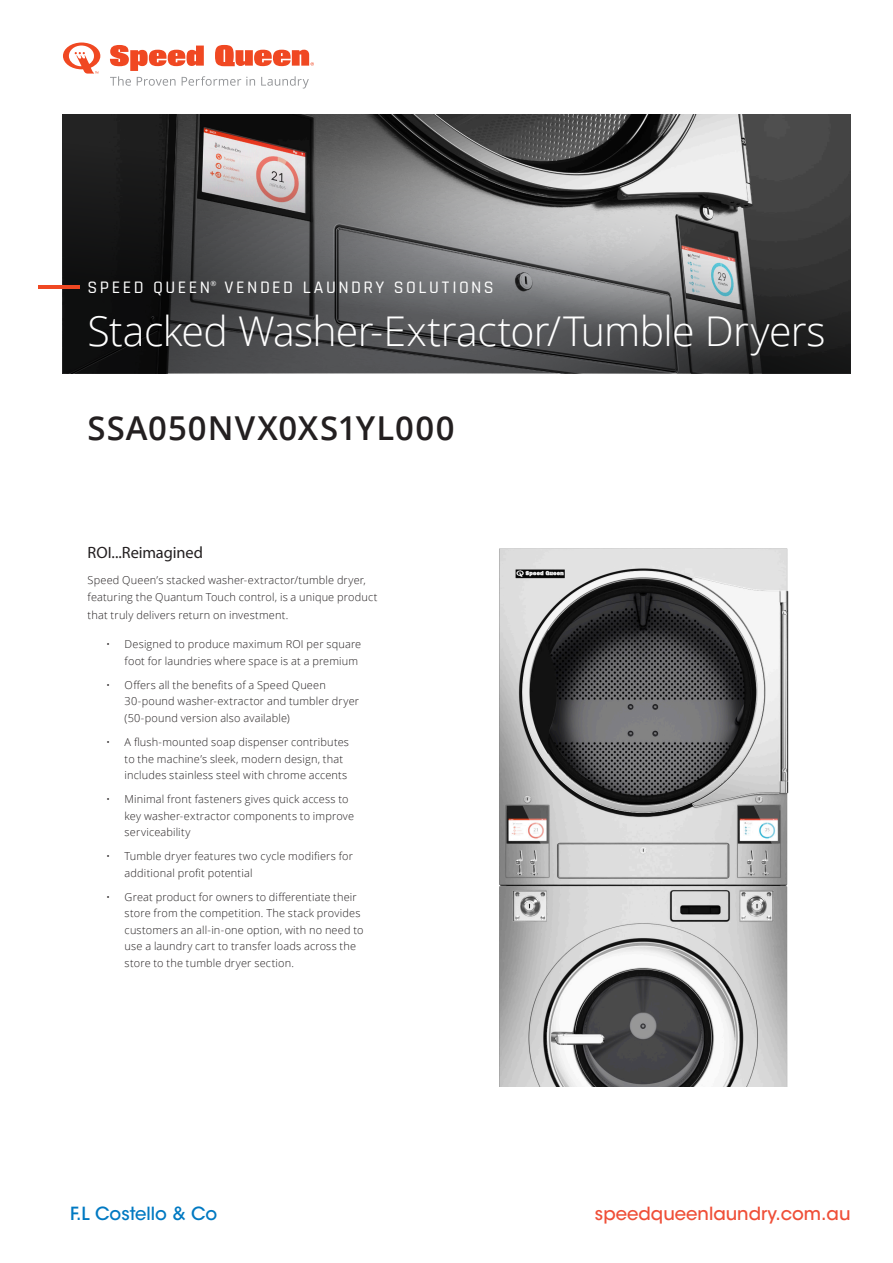
<style>
.page{position:relative;width:893px;height:1263px;background:#fff}
.page>*{position:absolute;margin:0;border:0;box-sizing:border-box;transform-origin:0 0}
.t1{font:300 40.95px "Open Sans";letter-spacing:-.015em;color:#fff}
.t2{font:600 33px "Open Sans";letter-spacing:.03em;color:#231f20}
.t3{font:500 18px "ITC Avant Garde Std";color:#ef4f38}
.t4{font:500 18px "ITC Avant Garde Std";color:#0079c2}
.t5{font:500 17.7px "Rajdhani";letter-spacing:.14em;color:#fff}
.t6{font:16.35px "Myriad Pro";letter-spacing:-.005em;color:#231f20}
.t7{font:300 10.95px/16.4px "Open Sans";letter-spacing:.015em;color:#231f20}
.t8{font:7.2px "Open Sans";color:#fff}
</style>
<div class="page">
<svg style="left:63px;top:43px;width:37px;height:31px"></svg>
<svg style="left:110px;top:45px;width:204px;height:44px"></svg>
<svg style="left:63px;top:115px;width:787px;height:258px;background:#59595a"></svg>
<hr style="left:38px;top:285px;width:42px;height:4px;background:#f04822">
<img style="left:499px;top:548px;width:290px;height:539px">
<p class="t5" style="left:88px;top:277px;width:124px">SPEED QUEEN</p>
<p class="t8" style="left:211px;top:278px;width:7px">®</p>
<p class="t5" style="left:225px;top:277px;width:271px">VENDED LAUNDRY SOLUTIONS</p>
<p class="t1" style="left:88px;top:303px;width:740px">Stacked Washer-Extractor/Tumble Dryers</p>
<p class="t2" style="left:88px;top:405px;width:369px">SSA050NVX0XS1YL000</p>
<p class="t6" style="left:88px;top:542px;width:117px">ROI...Reimagined</p>
<p class="t7" style="left:88px;top:570px;width:291px;line-height:17.7px">Speed Queen’s stacked washer-extractor/tumble dryer, featuring the Quantum Touch control, is a unique product that truly delivers return on investment.</p>
<p class="t7" style="left:106px;top:636px;width:257px;text-align:right">• Designed to produce maximum ROI per square foot for laundries where space is at a premium</p>
<p class="t7" style="left:125px;top:677px;width:236px;text-indent:-18px">• Offers all the benefits of a Speed Queen<br>30-pound washer-extractor and tumbler dryer (50-pound version also available)</p>
<p class="t7" style="left:125px;top:734px;width:226px;text-indent:-18px">• A flush-mounted soap dispenser contributes to the machine’s sleek, modern design, that includes stainless steel with chrome accents</p>
<p class="t7" style="left:125px;top:791px;width:231px;text-indent:-18px">• Minimal front fasteners gives quick access to key washer-extractor components to improve serviceability</p>
<p class="t7" style="left:125px;top:848px;width:230px;text-indent:-18px">• Tumble dryer features two cycle modifiers for additional profit potential</p>
<p class="t7" style="left:125px;top:888px;width:240px;text-indent:-18px">• Great product for owners to differentiate their store from the competition. The stack provides customers an all-in-one option, with no need to use a laundry cart to transfer loads across the store to the tumble dryer section.</p>
<p class="t4" style="left:70px;top:1203px;width:149px">F.L Costello &amp; Co</p>
<p class="t3" style="left:595px;top:1203px;width:257px">speedqueenlaundry.com.au</p>
</div>
